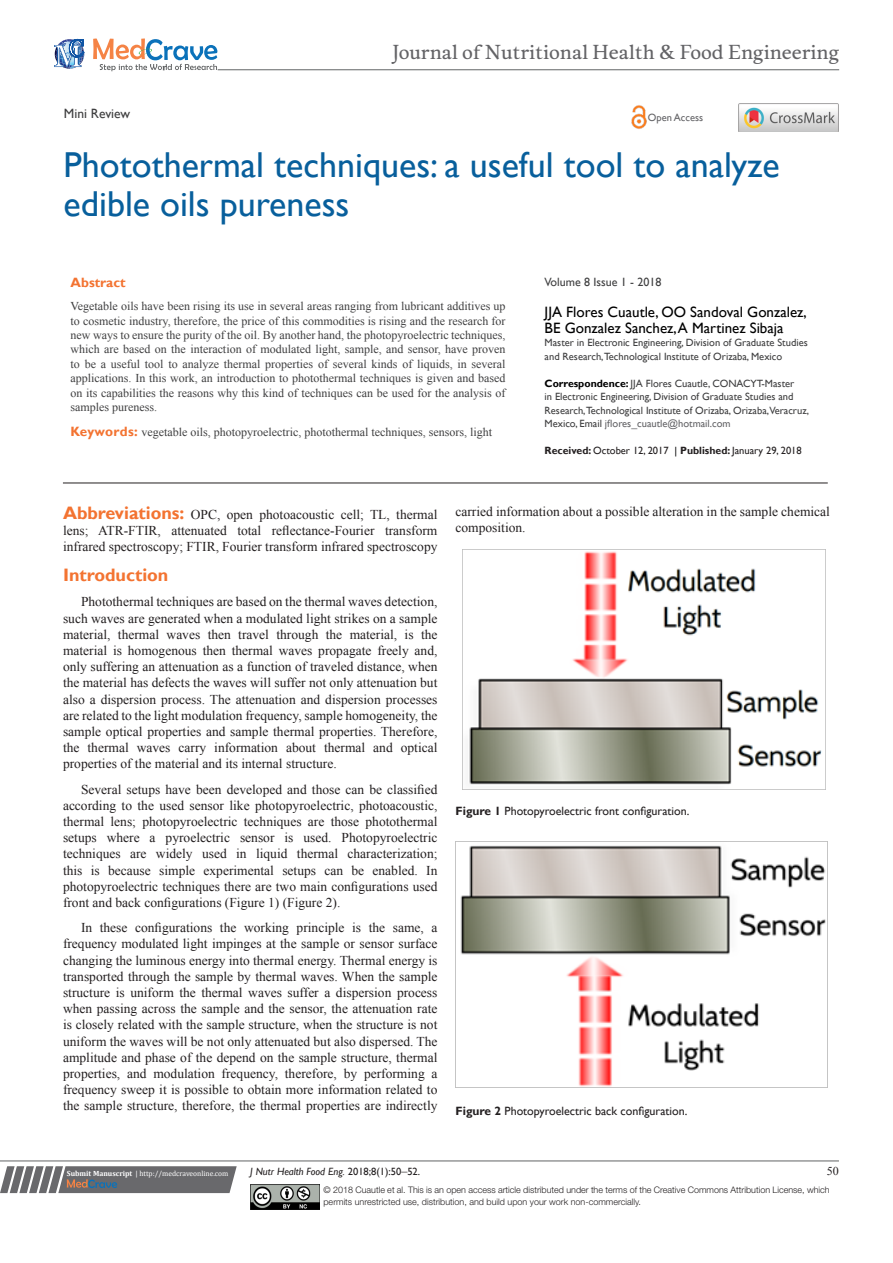
<style>
.page{position:relative;width:893px;height:1263px;background:#fff}
.page>*{position:absolute;margin:0;border:0;box-sizing:border-box;transform-origin:0 0}
.t1{font:36px/39px "Gill Sans";color:#085f9c}
.t2{font:18.6px "Musee";color:#636366}
.List_Paragraph{font:700 18px "Gill Sans";color:#f37331}
.t3{font:15px/16.2px "Gill Sans";color:#000}
.List_Paragraph-2{font:13.5px/16.2px "Times New Roman";color:#231f20;text-align:justify}
.t4{font:13.5px "Gill Sans";color:#3e3e3f}
.t5{font:700 13.5px "Gill Sans";color:#f37331}
.t6{font:12px/14.4px "Times New Roman";color:#3e3e3f;text-align:justify}
.t7{font:12px "Gill Sans";color:#231f20}
.t8{font:12px "Gill Sans";color:#3e3e3f}
.t9{font:12px "Times New Roman";color:#231f20}
.t10{font:10.5px/13.5px "Gill Sans";color:#3e3e3f}
.t11{font:10.5px "Gill Sans";color:#231f20}
.t12{font:italic 10.5px "Gill Sans";color:#231f20}
.t13{font:10.5px "Gill Sans";color:#636366}
.t14{font:300 9px/12px "Helvetica Neue LT Std";color:#231f20}
.t15{font:7.5px "Cambria";color:#fff}
.s1{font-family:"Gill Sans";font-weight:700;font-size:13.5px;color:#f37331}
.s2{font-weight:700;color:#000}
.s3{color:#636366}
.s4{font-weight:700}
.s5{color:#000}
.s6{font-family:"Gill Sans";font-weight:700;font-size:18px;color:#f37331}
.s7{font-style:normal}
.s8{font-family:"Times New Roman";font-style:normal;font-size:12px}
</style>
<div class="page">
<svg style="left:0;top:1166px;width:237px;height:27px;background:#78787a"></svg>
<hr style="left:0;top:1161px;width:839px;height:1px;background:#626465">
<hr style="left:63px;top:483px;width:765px;height:1px;background:#231f20">
<img style="left:250px;top:1185px;width:69px;height:24px">
<svg style="left:54px;top:39px;width:30px;height:30px"></svg>
<svg style="left:93px;top:38px;width:124px;height:33px"></svg>
<hr style="left:218px;top:70px;width:621px;height:1px;background:#626465">
<img style="left:631px;top:105px;width:16px;height:24px">
<img style="left:739px;top:104px;width:99px;height:28px">
<img style="left:462px;top:549px;width:364px;height:241px">
<img style="left:455px;top:841px;width:373px;height:246px">
<p class="t4" style="left:64px;top:105px;width:68px">Mini Review</p>
<p class="t2" style="left:393px;top:41px;width:448px">Journal of Nutritional Health &amp; Food Engineering</p>
<p class="t13" style="left:648px;top:112px;width:57px">Open Access</p>
<p class="t1" style="left:64px;top:146px;width:717px">Photothermal techniques: a useful tool to analyze edible oils pureness</p>
<p class="t5" style="left:71px;top:274px;width:57px">Abstract</p>
<p class="t6" style="left:71px;top:299px;width:437px">Vegetable oils have been rising its use in several areas ranging from lubricant additives up to cosmetic industry, therefore, the price of this commodities is rising and the research for new ways to ensure the purity of the oil. By another hand, the photopyroelectric techniques, which are based on the interaction of modulated light, sample, and sensor, have proven to be a useful tool to analyze thermal properties of several kinds of liquids, in several applications. In this work, an introduction to photothermal techniques is given and based on its capabilities the reasons why this kind of techniques can be used for the analysis of samples pureness.</p>
<p class="t6" style="left:71px;top:425px;width:423px"><span class="s1">Keywords:</span> vegetable oils, photopyroelectric, photothermal techniques, sensors, light</p>
<p class="t8" style="left:545px;top:275px;width:118px">Volume 8 Issue 1 - 2018</p>
<p class="t3" style="left:545px;top:304px;width:264px">JJA Flores Cuautle, OO Sandoval Gonzalez,<br>BE Gonzalez Sanchez, A Martinez Sibaja</p>
<p class="t10" style="left:545px;top:336px;width:265px">Master in Electronic Engineering, Division of Graduate Studies and Research,Technological Institute of Orizaba, Mexico</p>
<p class="t10" style="left:545px;top:377px;width:266px"><span class="s2">Correspondence:</span> JJA Flores Cuautle, CONACYT-Master<br>in Electronic Engineering, Division of Graduate Studies and Research,Technological Institute of Orizaba, Orizaba,Veracruz, Mexico, Email <span class="s3">jflores_cuautle@hotmail.com</span></p>
<p class="t11" style="left:545px;top:444px;width:259px"><span class="s4">Received:</span> October 12, 2017 <span class="s5">|</span> <span class="s4">Published:</span> January 29, 2018</p>
<p class="List_Paragraph-2" style="left:63px;top:506px;width:376px"><span class="s6">Abbreviations:</span> OPC, open photoacoustic cell; TL, thermal lens; ATR-FTIR, attenuated total reflectance-Fourier transform infrared spectroscopy; FTIR, Fourier transform infrared spectroscopy</p>
<p class="List_Paragraph" style="left:63px;top:564px;width:107px">Introduction</p>
<p class="List_Paragraph-2" style="left:63px;top:594px;width:376px;text-indent:18px">Photothermal techniques are based on the thermal waves detection, such waves are generated when a modulated light strikes on a sample material, thermal waves then travel through the material, is the material is homogenous then thermal waves propagate freely and, only suffering an attenuation as a function of traveled distance, when the material has defects the waves will suffer not only attenuation but also a dispersion process. The attenuation and dispersion processes are related to the light modulation frequency, sample homogeneity, the sample optical properties and sample thermal properties. Therefore, the thermal waves carry information about thermal and optical properties of the material and its internal structure.</p>
<p class="List_Paragraph-2" style="left:63px;top:781px;width:376px;text-indent:18px">Several setups have been developed and those can be classified according to the used sensor like photopyroelectric, photoacoustic, thermal lens; photopyroelectric techniques are those photothermal setups where a pyroelectric sensor is used. Photopyroelectric techniques are widely used in liquid thermal characterization; this is because simple experimental setups can be enabled. In photopyroelectric techniques there are two main configurations used front and back configurations (Figure 1) (Figure 2).</p>
<p class="List_Paragraph-2" style="left:63px;top:919px;width:376px;text-indent:18px">In these configurations the working principle is the same, a frequency modulated light impinges at the sample or sensor surface changing the luminous energy into thermal energy. Thermal energy is transported through the sample by thermal waves. When the sample structure is uniform the thermal waves suffer a dispersion process when passing across the sample and the sensor, the attenuation rate is closely related with the sample structure, when the structure is not uniform the waves will be not only attenuated but also dispersed. The amplitude and phase of the depend on the sample structure, thermal properties, and modulation frequency, therefore, by performing a frequency sweep it is possible to obtain more information related to the sample structure, therefore, the thermal properties are indirectly</p>
<p class="List_Paragraph-2" style="left:455px;top:503px;width:376px">carried information about a possible alteration in the sample chemical composition.</p>
<p class="t7" style="left:455px;top:803px;width:235px"><span class="s4">Figure 1</span> Photopyroelectric front configuration.</p>
<p class="t7" style="left:455px;top:1104px;width:233px"><span class="s4">Figure 2</span> Photopyroelectric back configuration.</p>
<p class="t15" style="left:67px;top:1169px;width:163px"><span class="s4">Submit Manuscript</span> | http://medcraveonline.com</p>
<p class="t12" style="left:250px;top:1165px;width:171px">J Nutr Health Food Eng. <span class="s7">2018;8(1):50</span><span class="s8">‒</span><span class="s7">52.</span></p>
<p class="t9" style="left:827px;top:1163px;width:13px">50</p>
<p class="t14" style="left:323px;top:1183px;width:508px">© 2018 Cuautle et al. This is an open access article distributed under the terms of the Creative Commons Attribution License, which permits unrestricted use, distribution, and build upon your work non-commercially.</p>
</div>
